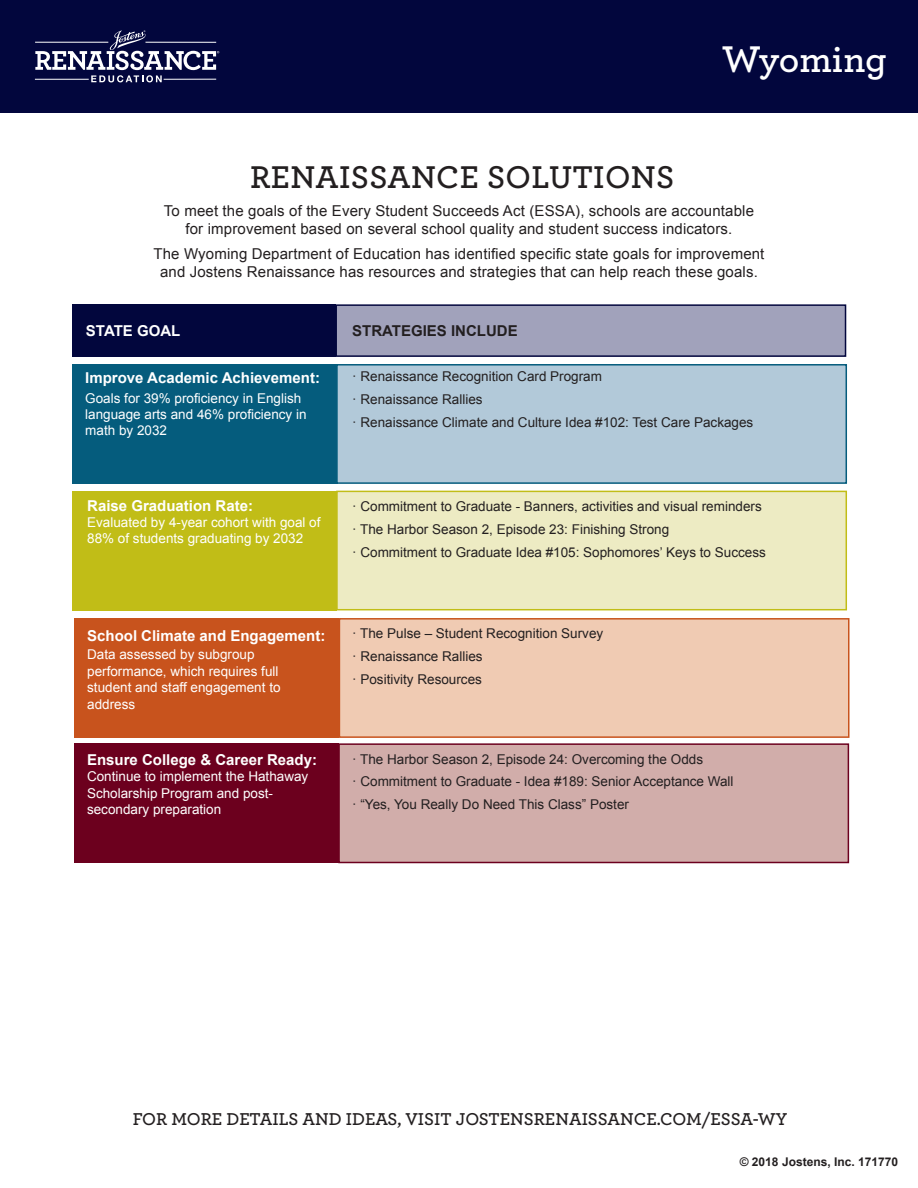
<style>
.page{position:relative;width:918px;height:1188px;background:#fff}
.page>*{position:absolute;margin:0;border:0;box-sizing:border-box;transform-origin:0 0}
.t1{font:600 39px "Archer";letter-spacing:-.005em;color:#fff}
.t2{font:600 33px "Archer";letter-spacing:.01em;color:#231f20}
.t3{font:600 18px "Archer";color:#231f20}
.t4{font:15px "Arial";letter-spacing:.01em;color:#231f20}
.t5{font:700 15px "Arial";color:#fff}
.t6{font:700 15px "Arial";color:#231f20}
.t7{font:13.5px "Arial";color:#231f20}
.t8{font:13.5px/16.2px "Arial";color:#fff}
.t9{font:700 12px "Arial";color:#231f20}
</style>
<div class="page">
<div style="left:72px;top:364px;width:266px;height:120px;background:#055c7d"></div>
<div style="left:336px;top:364px;width:511px;height:120px;background:#b2c9d9;border:2px solid #055c7d"></div>
<div style="left:0;top:0;width:918px;height:112px;background:#02063d"></div>
<svg style="left:35px;top:30px;width:184px;height:52px"></svg>
<div style="left:72px;top:304px;width:264px;height:53px;background:#02063d"></div>
<div style="left:335px;top:304px;width:511px;height:53px;background:#a1a2bb;border:2px solid #02063d"></div>
<div style="left:72px;top:491px;width:265px;height:119px;background:#c1bd17"></div>
<div style="left:336px;top:491px;width:511px;height:119px;background:#edebc3;border:2px solid #c1bd17"></div>
<div style="left:74px;top:618px;width:265px;height:120px;background:#c8531d"></div>
<div style="left:339px;top:618px;width:511px;height:120px;background:#f0cbb3;border:2px solid #c8531d"></div>
<div style="left:74px;top:743px;width:264px;height:120px;background:#6c001e"></div>
<div style="left:338px;top:743px;width:511px;height:120px;background:#d1adaa;border:2px solid #6c001e"></div>
<p class="t2" style="left:250px;top:153px;width:426px">RENAISSANCE SOLUTIONS</p>
<p class="t1" style="left:722px;top:30px;width:167px">Wyoming</p>
<p class="t4" style="left:164px;top:201px;width:592px">To meet the goals of the Every Student Succeeds Act (ESSA), schools are accountable</p>
<p class="t4" style="left:186px;top:219px;width:548px">for improvement based on several school quality and student success indicators.</p>
<p class="t4" style="left:153px;top:244px;width:613px">The Wyoming Department of Education has identified specific state goals for improvement</p>
<p class="t4" style="left:160px;top:262px;width:599px">and Jostens Renaissance has resources and strategies that can help reach these goals.</p>
<p class="t5" style="left:86px;top:320px;width:96px">STATE GOAL</p>
<p class="t6" style="left:352px;top:320px;width:167px">STRATEGIES INCLUDE</p>
<p class="t5" style="left:85px;top:367px;width:236px">Improve Academic Achievement:</p>
<p class="t8" style="left:85px;top:390px;width:223px">Goals for 39% proficiency in English language arts and 46% proficiency in math by 2032</p>
<p class="t5" style="left:87px;top:496px;width:167px">Raise Graduation Rate:</p>
<p class="t8" style="left:87px;top:514px;width:235px">Evaluated by 4-year cohort with goal of<br>88% of students graduating by 2032</p>
<p class="t5" style="left:87px;top:626px;width:240px">School Climate and Engagement:</p>
<p class="t8" style="left:87px;top:646px;width:195px">Data assessed by subgroup performance, which requires full student and staff engagement to address</p>
<p class="t5" style="left:87px;top:750px;width:232px">Ensure College &amp; Career Ready:</p>
<p class="t8" style="left:87px;top:769px;width:223px">Continue to implement the Hathaway<br>Scholarship Program and post&shy;secondary preparation</p>
<p class="t7" style="left:352px;top:368px;width:251px">· Renaissance Recognition Card Program</p>
<p class="t7" style="left:352px;top:391px;width:132px">· Renaissance Rallies</p>
<p class="t7" style="left:352px;top:414px;width:403px">· Renaissance Climate and Culture Idea #102: Test Care Packages</p>
<p class="t7" style="left:352px;top:497px;width:411px">· Commitment to Graduate - Banners, activities and visual reminders</p>
<p class="t7" style="left:352px;top:520px;width:319px">· The Harbor Season 2, Episode 23: Finishing Strong</p>
<p class="t7" style="left:352px;top:543px;width:415px">· Commitment to Graduate Idea #105: Sophomores’ Keys to Success</p>
<p class="t7" style="left:352px;top:625px;width:253px">· The Pulse – Student Recognition Survey</p>
<p class="t7" style="left:352px;top:648px;width:132px">· Renaissance Rallies</p>
<p class="t7" style="left:352px;top:670px;width:131px">· Positivity Resources</p>
<p class="t7" style="left:352px;top:750px;width:352px">· The Harbor Season 2, Episode 24: Overcoming the Odds</p>
<p class="t7" style="left:352px;top:773px;width:383px">· Commitment to Graduate - Idea #189: Senior Acceptance Wall</p>
<p class="t7" style="left:352px;top:796px;width:278px">· “Yes, You Really Do Need This Class” Poster</p>
<p class="t3" style="left:133px;top:1105px;width:656px">FOR MORE DETAILS AND IDEAS, VISIT JOSTENSRENAISSANCE.COM/ESSA-WY</p>
<p class="t9" style="left:740px;top:1154px;width:160px">© 2018 Jostens, Inc. 171770</p>
</div>
